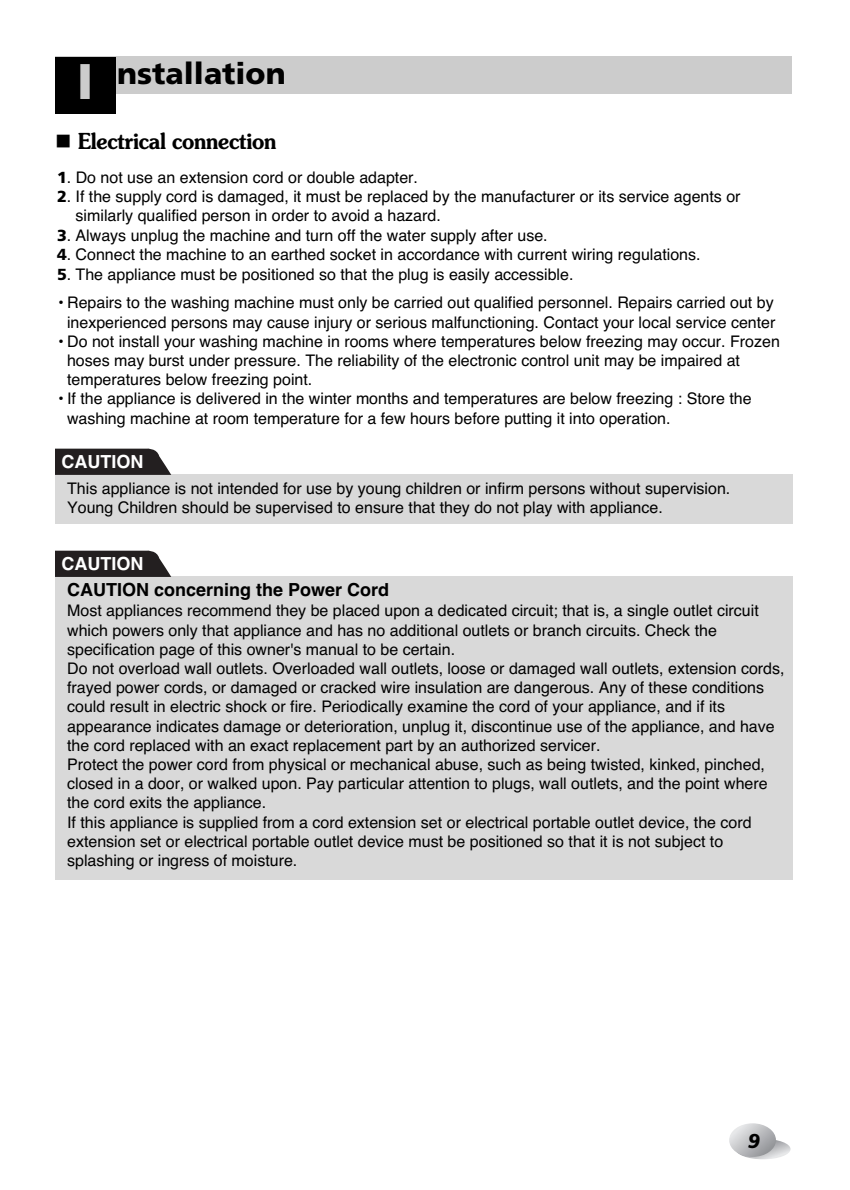
<style>
.page{position:relative;width:850px;height:1190px;background:#fff}
.page>*{position:absolute;margin:0;border:0;box-sizing:border-box;transform-origin:0 0}
.t1{font:900 50px "Frutiger";color:#ccc}
.t2{font:900 30px "Frutiger";color:#000}
.t3{font:600 22px "Souvenir";letter-spacing:-.015em;color:#000;scale:.9 1}
.t4{font:italic 900 20px "Frutiger";color:#000}
.t5{font:700 18px "Helvetica";color:#000}
.t6{font:700 18px "Helvetica";color:#fff}
.t7{font:16px/19.2px "Helvetica";color:#000}
.s1{font-family:"Frutiger";font-weight:900}
</style>
<div class="page">
<svg style="left:736px;top:1139px;width:55px;height:20px"></svg>
<svg style="left:729px;top:1123px;width:47px;height:34px"></svg>
<div style="left:55px;top:57px;width:736px;height:37px;background:#ccc"></div>
<div style="left:55px;top:57px;width:60px;height:57px;background:#000"></div>
<div style="left:55px;top:576px;width:738px;height:303px;background:#d9d9d9"></div>
<svg style="left:55px;top:550px;width:116px;height:27px;background:#383435"></svg>
<div style="left:55px;top:474px;width:738px;height:50px;background:#d9d9d9"></div>
<svg style="left:55px;top:448px;width:116px;height:27px;background:#383435"></svg>
<h1 class="t1" style="left:77px;top:61px;width:18px">I</h1>
<h2 class="t2" style="left:117px;top:61px;width:170px">nstallation</h2>
<h3 class="t3" style="left:78px;top:133px;width:222px">Electrical connection</h3>
<p class="t7" style="left:57px;top:169px;width:362px"><span class="s1">1</span>. Do not use an extension cord or double adapter.</p>
<p class="t7" style="left:76px;top:189px;width:667px;text-indent:-19px"><span class="s1">2</span>. If the supply cord is damaged, it must be replaced by the manufacturer or its service agents or similarly qualified person in order to avoid a hazard.</p>
<p class="t7" style="left:57px;top:227px;width:492px"><span class="s1">3</span>. Always unplug the machine and turn off the water supply after use.</p>
<p class="t7" style="left:57px;top:247px;width:645px"><span class="s1">4</span>. Connect the machine to an earthed socket in accordance with current wiring regulations.</p>
<p class="t7" style="left:57px;top:266px;width:518px"><span class="s1">5</span>. The appliance must be positioned so that the plug is easily accessible.</p>
<p class="t7" style="left:57px;top:295px;width:720px;text-align:right">• Repairs to the washing machine must only be carried out qualified personnel. Repairs carried out by inexperienced persons may cause injury or serious malfunctioning. Contact your local service center</p>
<p class="t7" style="left:67px;top:333px;width:714px;text-indent:-10px">• Do not install your washing machine in rooms where temperatures below freezing may occur. Frozen hoses may burst under pressure. The reliability of the electronic control unit may be impaired at temperatures below freezing point.</p>
<p class="t7" style="left:67px;top:391px;width:686px;text-indent:-10px">• If the appliance is delivered in the winter months and temperatures are below freezing : Store the washing machine at room temperature for a few hours before putting it into operation.</p>
<p class="t6" style="left:61px;top:455px;width:83px">CAUTION</p>
<p class="t7" style="left:67px;top:480px;width:665px">This appliance is not intended for use by young children or infirm persons without supervision.<br>Young Children should be supervised to ensure that they do not play with appliance.</p>
<p class="t6" style="left:61px;top:557px;width:83px">CAUTION</p>
<p class="t5" style="left:67px;top:583px;width:323px">CAUTION concerning the Power Cord</p>
<p class="t7" style="left:67px;top:603px;width:719px">Most appliances recommend they be placed upon a dedicated circuit; that is, a single outlet circuit which powers only that appliance and has no additional outlets or branch circuits. Check the specification page of this owner's manual to be certain.<br>Do not overload wall outlets. Overloaded wall outlets, loose or damaged wall outlets, extension cords, frayed power cords, or damaged or cracked wire insulation are dangerous. Any of these conditions could result in electric shock or fire. Periodically examine the cord of your appliance, and if its appearance indicates damage or deterioration, unplug it, discontinue use of the appliance, and have the cord replaced with an exact replacement part by an authorized servicer.<br>Protect the power cord from physical or mechanical abuse, such as being twisted, kinked, pinched, closed in a door, or walked upon. Pay particular attention to plugs, wall outlets, and the point where the cord exits the appliance.<br>If this appliance is supplied from a cord extension set or electrical portable outlet device, the cord extension set or electrical portable outlet device must be positioned so that it is not subject to splashing or ingress of moisture.</p>
<p class="t4" style="left:748px;top:1132px;width:14px">9</p>
</div>
